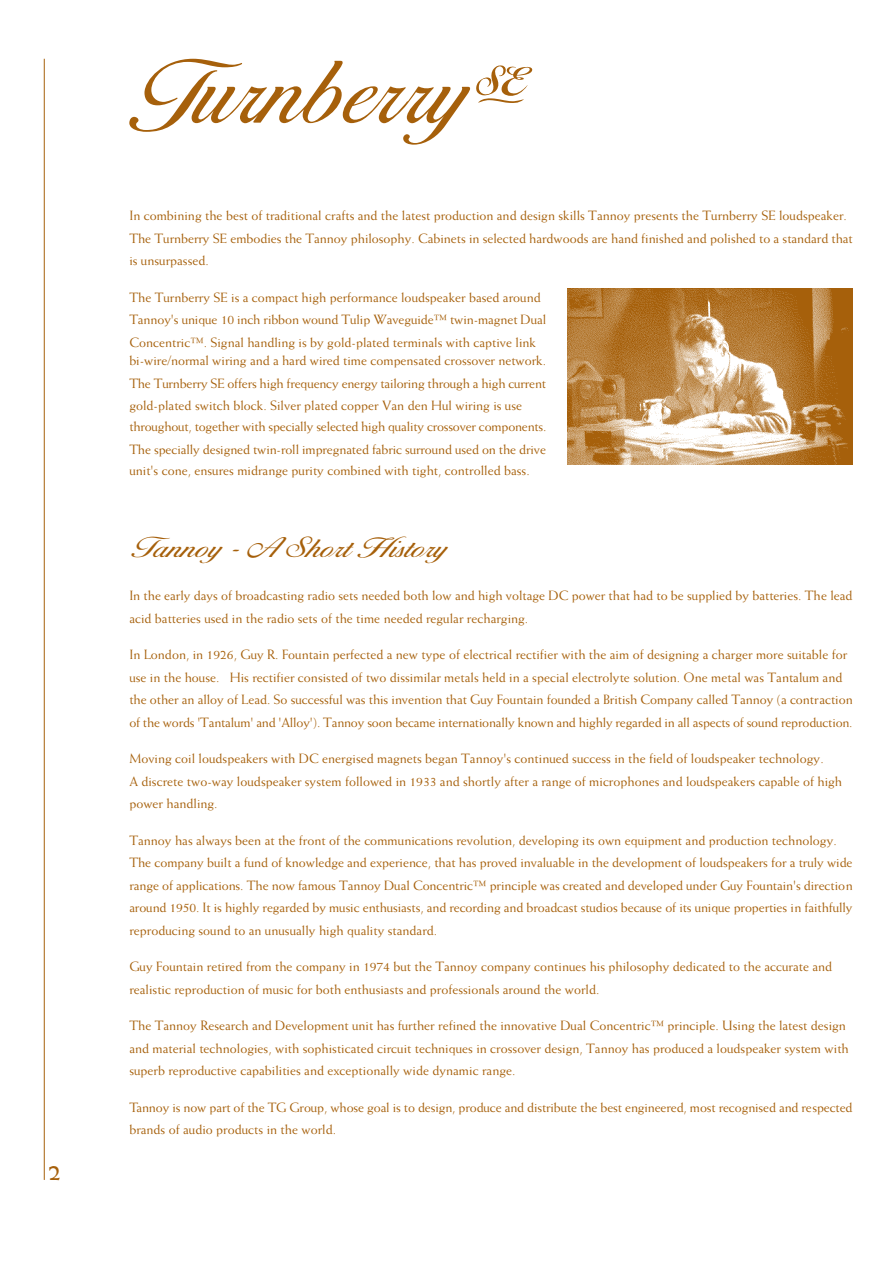
<style>
.page{position:relative;width:894px;height:1264px;background:#fff}
.page>*{position:absolute;margin:0;border:0;box-sizing:border-box;transform-origin:0 0}
.t1{font:27px "OPTI Dianna Script Light Agen";color:#a6600b;scale:1.2 1}
.t2{font:700 24px "Weiss";color:#a6600b}
.t3{font:13.5px/22.5px "Weiss";color:#a6600b}
</style>
<div class="page">
<hr style="left:44px;top:59px;width:1px;height:1121px;background:#a6600b">
<img style="left:567px;top:289px;width:285px;height:176px">
<svg style="left:129px;top:59px;width:403px;height:86px"></svg>
<h2 class="t2" style="left:48px;top:1157px;width:15px">2</h2>
<p class="t3" style="left:129px;top:204px;width:725px">In combining the best of traditional crafts and the latest production and design skills Tannoy presents the Turnberry SE loudspeaker.<br>The Turnberry SE embodies the Tannoy philosophy. Cabinets in selected hardwoods are hand finished and polished to a standard that is unsurpassed.</p>
<p class="t3" style="left:129px;top:286px;width:418px">The Turnberry SE is a compact high performance loudspeaker based around<br>Tannoy's unique 10 inch ribbon wound Tulip Waveguide™ twin-magnet Dual<br>Concentric™. Signal handling is by gold-plated terminals with captive link</p>
<p class="t3" style="left:129px;top:349px;width:418px;text-align:justify">bi-wire/normal wiring and a hard wired time compensated crossover network.<br>The Turnberry SE offers high frequency energy tailoring through a high current gold-plated switch block. Silver plated copper Van den Hul wiring is use</p>
<p class="t3" style="left:129px;top:415px;width:419px">throughout, together with specially selected high quality crossover components.<br>The specially designed twin-roll impregnated fabric surround used on the drive</p>
<p class="t3" style="left:129px;top:459px;width:402px">unit's cone, ensures midrange purity combined with tight, controlled bass.</p>
<h1 class="t1" style="left:129px;top:530px;width:265px">Tannoy - A Short History</h1>
<p class="t3" style="left:129px;top:584px;width:725px">In the early days of broadcasting radio sets needed both low and high voltage DC power that had to be supplied by batteries. The lead acid batteries used in the radio sets of the time needed regular recharging.</p>
<p class="t3" style="left:129px;top:643px;width:725px">In London, in 1926, Guy R. Fountain perfected a new type of electrical rectifier with the aim of designing a charger more suitable for use in the house. His rectifier consisted of two dissimilar metals held in a special electrolyte solution. One metal was Tantalum and the other an alloy of Lead. So successful was this invention that Guy Fountain founded a British Company called Tannoy (a contraction of the words 'Tantalum' and 'Alloy'). Tannoy soon became internationally known and highly regarded in all aspects of sound reproduction.</p>
<p class="t3" style="left:129px;top:747px;width:714px">Moving coil loudspeakers with DC energised magnets began Tannoy's continued success in the field of loudspeaker technology.<br>A discrete two-way loudspeaker system followed in 1933 and shortly after a range of microphones and loudspeakers capable of high power handling.</p>
<p class="t3" style="left:129px;top:828px;width:725px">Tannoy has always been at the front of the communications revolution, developing its own equipment and production technology.<br>The company built a fund of knowledge and experience, that has proved invaluable in the development of loudspeakers for a truly wide range of applications. The now famous Tannoy Dual Concentric™ principle was created and developed under Guy Fountain's direction around 1950. It is highly regarded by music enthusiasts, and recording and broadcast studios because of its unique properties in faithfully reproducing sound to an unusually high quality standard.</p>
<p class="t3" style="left:129px;top:955px;width:704px">Guy Fountain retired from the company in 1974 but the Tannoy company continues his philosophy dedicated to the accurate and realistic reproduction of music for both enthusiasts and professionals around the world.</p>
<p class="t3" style="left:129px;top:1014px;width:721px">The Tannoy Research and Development unit has further refined the innovative Dual Concentric™ principle. Using the latest design and material technologies, with sophisticated circuit techniques in crossover design, Tannoy has produced a loudspeaker system with superb reproductive capabilities and exceptionally wide dynamic range.</p>
<p class="t3" style="left:129px;top:1095px;width:725px">Tannoy is now part of the TG Group, whose goal is to design, produce and distribute the best engineered, most recognised and respected brands of audio products in the world.</p>
</div>
